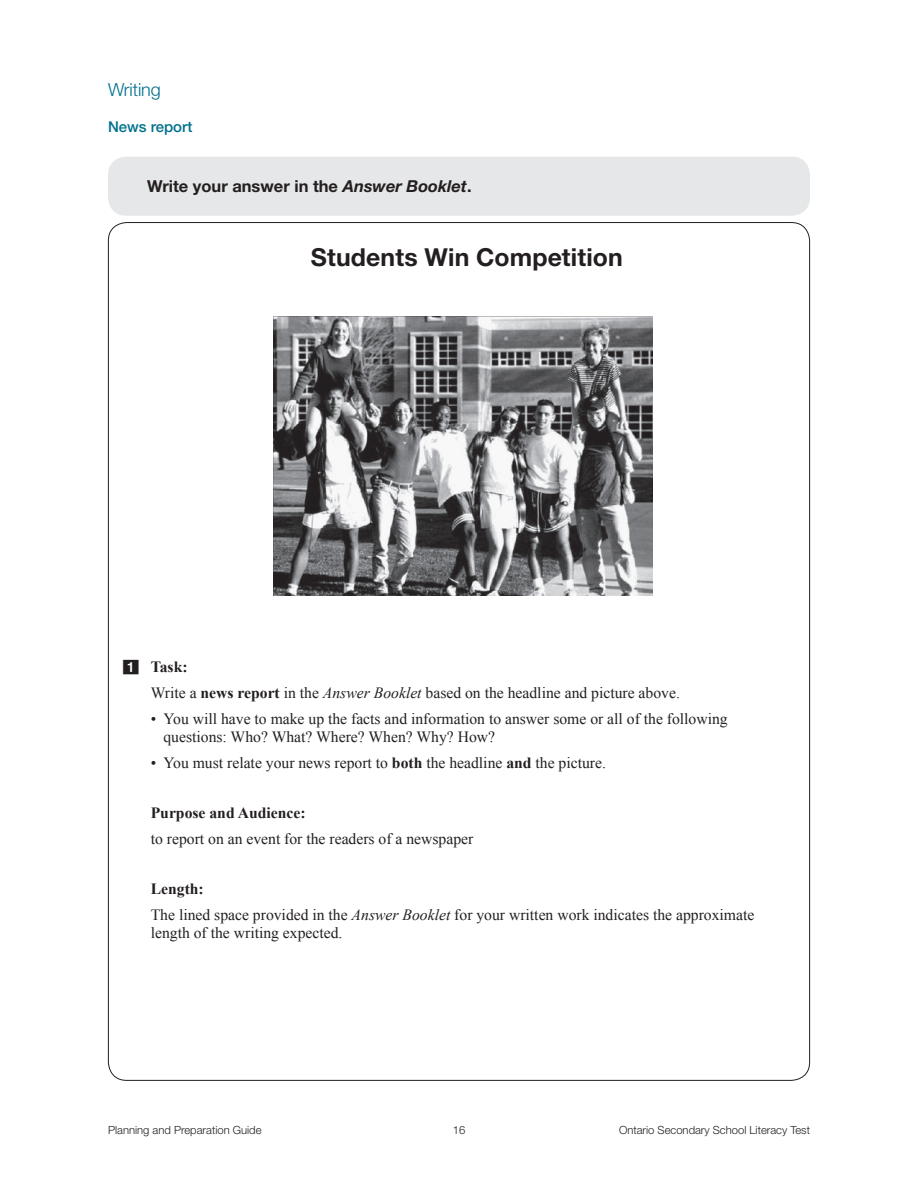
<style>
.page{position:relative;width:918px;height:1188px;background:#fff}
.page>*{position:absolute;margin:0;border:0;box-sizing:border-box;transform-origin:0 0}
.t1{font:700 24.75px "Helvetica Neue LT Std";letter-spacing:.005em;color:#231f20}
.Section_Head_Cont_d{font:300 18px "Helvetica Neue LT Std";letter-spacing:-.005em;color:#00718c}
.Write_Your_Answer{font:700 16.5px "Helvetica Neue LT Std";color:#231f20}
.t2{font:15.6px/26.1px "Times New Roman";color:#231f20}
.Heading_3{font:500 15px "Helvetica Neue LT Std";color:#00718c}
.t3{font:700 14.4px "Helvetica Neue LT Std";color:#231f20}
.t4{font:300 11.25px "Helvetica Neue LT Std";color:#231f20}
.s1{font-style:italic}
.s2{font-weight:700}
</style>
<div class="page">
<img style="left:274px;top:317px;width:379px;height:279px">
<div style="left:108px;top:157px;width:702px;height:59px;background:#e6e7e9;border-radius:18px"></div>
<p class="Section_Head_Cont_d" style="left:108px;top:78px;width:54px">Writing</p>
<p class="Heading_3" style="left:108px;top:118px;width:86px">News report</p>
<p class="Write_Your_Answer" style="left:147px;top:176px;width:326px">Write your answer in the <span class="s1">Answer Booklet</span>.</p>
<p class="t3" style="left:151px;top:178px;width:278px">Write your answers in <span class="s1">Answer Booklet 1.</span></p>
<p class="t1" style="left:311px;top:242px;width:314px">Students Win Competition</p>
<p class="t2" style="left:151px;top:653px;width:531px"><span class="s2">Task:<br></span>Write a <span class="s2">news report</span> in the <span class="s1">Answer Booklet</span> based on the headline and picture above.</p>
<p class="t2" style="left:163px;top:709px;width:566px;line-height:18.3px;text-indent:-13px">• You will have to make up the facts and information to answer some or all of the following questions: Who? What? Where? When? Why? How?</p>
<p class="t2" style="left:151px;top:750px;width:457px">• You must relate your news report to <span class="s2">both</span> the headline <span class="s2">and</span> the picture.</p>
<p class="t2" style="left:151px;top:799px;width:324px"><span class="s2">Purpose and Audience:<br></span>to report on an event for the readers of a newspaper</p>
<p class="t2" style="left:151px;top:875px;width:605px"><span class="s2">Length:<br></span>The lined space provided in the <span class="s1">Answer Booklet</span> for your written work indicates the approximate</p>
<p class="t2" style="left:151px;top:919px;width:193px">length of the writing expected.</p>
<p class="t4" style="left:108px;top:1123px;width:155px">Planning and Preparation Guide</p>
<p class="t4" style="left:453px;top:1123px;width:14px">16</p>
<p class="t4" style="left:619px;top:1123px;width:192px">Ontario Secondary School Literacy Test</p>
</div>
